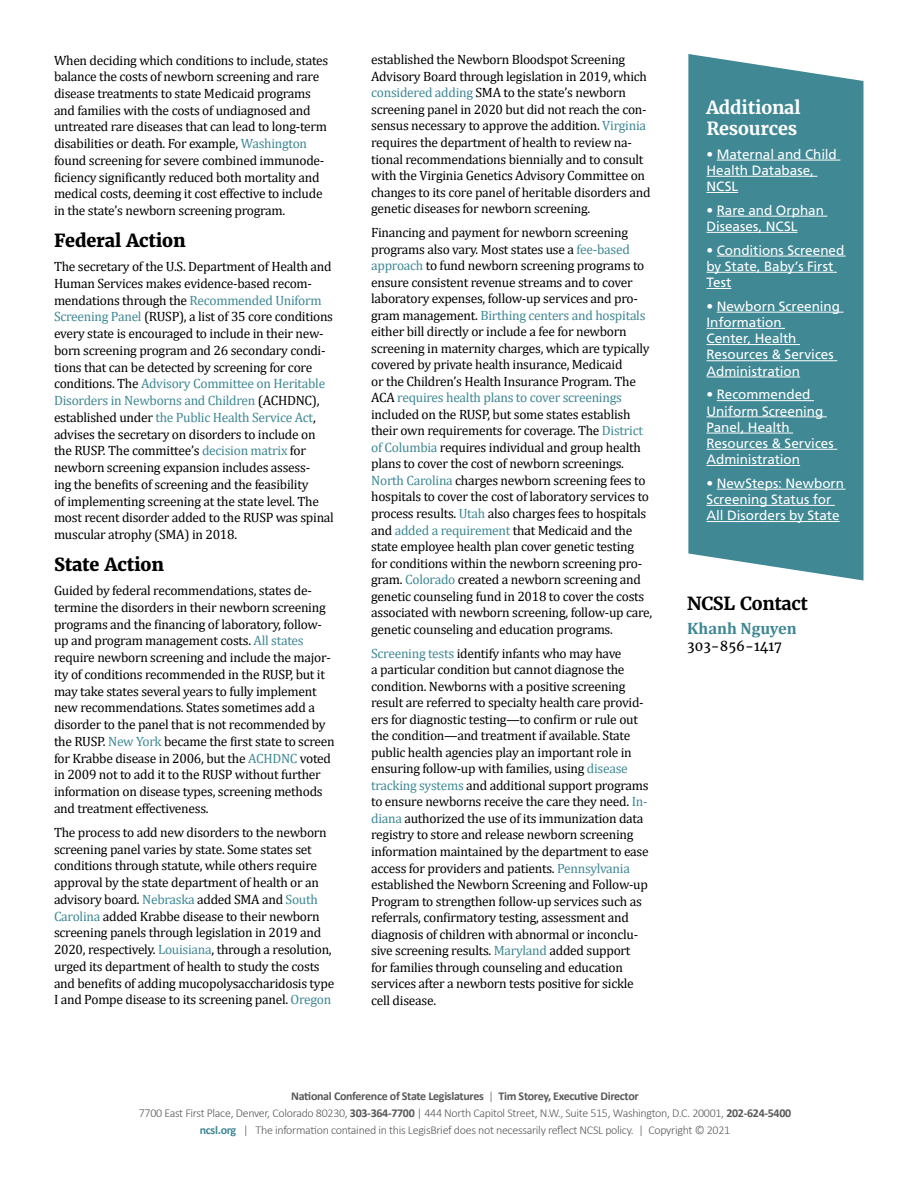
<style>
.page{position:relative;width:918px;height:1188px;background:#fff}
.page>*{position:absolute;margin:0;border:0;box-sizing:border-box;transform-origin:0 0}
.t1{font:800 18px "Merriweather";letter-spacing:-.01em;color:#000}
.t2{font:700 18px/21px "Merriweather";letter-spacing:-.01em;color:#fff}
.t3{font:700 18px "Merriweather";letter-spacing:-.02em;color:#000}
.t4{font:700 16.5px "Cambria";color:#3f8894}
.t5{font:13.5px/16.5px "Cambria";letter-spacing:-.02em;color:#000}
.t6{font:13.5px/16.2px "Frutiger LT Std";letter-spacing:-.005em;color:#fff}
.t7{font:13.5px "Merriweather";color:#000}
.t8{font:300 12px/17.1px "Calibri";letter-spacing:-.025em;color:#58595b;text-align:center}
.s1{color:#3f8894}
.s2{font-weight:700}
.s3{font-weight:700;color:#3f8894}
</style>
<div class="page">
<svg style="left:688px;top:54px;width:176px;height:527px;background:#4d919c"></svg>
<hr style="left:717px;top:160px;width:123px;height:1px;background:#fff">
<hr style="left:706px;top:176px;width:111px;height:1px;background:#fff">
<hr style="left:706px;top:192px;width:32px;height:1px;background:#fff">
<hr style="left:717px;top:216px;width:110px;height:1px;background:#fff">
<hr style="left:706px;top:232px;width:92px;height:1px;background:#fff">
<hr style="left:717px;top:256px;width:129px;height:1px;background:#fff">
<hr style="left:706px;top:272px;width:131px;height:1px;background:#fff">
<svg style="left:706px;top:288px;width:25px;height:1px"></svg>
<hr style="left:717px;top:312px;width:127px;height:1px;background:#fff">
<hr style="left:706px;top:328px;width:79px;height:1px;background:#fff">
<hr style="left:706px;top:344px;width:94px;height:1px;background:#fff">
<hr style="left:706px;top:360px;width:131px;height:1px;background:#fff">
<hr style="left:706px;top:377px;width:94px;height:1px;background:#fff">
<hr style="left:717px;top:400px;width:97px;height:1px;background:#fff">
<hr style="left:706px;top:417px;width:121px;height:1px;background:#fff">
<hr style="left:706px;top:433px;width:87px;height:1px;background:#fff">
<hr style="left:706px;top:449px;width:131px;height:1px;background:#fff">
<hr style="left:706px;top:465px;width:94px;height:1px;background:#fff">
<hr style="left:717px;top:489px;width:129px;height:1px;background:#fff">
<hr style="left:706px;top:505px;width:129px;height:1px;background:#fff">
<hr style="left:706px;top:521px;width:134px;height:1px;background:#fff">
<p class="t5" style="left:54px;top:51px;width:276px">When deciding which conditions to include, states balance the costs of newborn screening and rare disease treatments to state Medicaid programs and families with the costs of undiagnosed and untreated rare diseases that can lead to long-term disabilities or death. For example, <span class="s1">Washington </span>found screening for severe combined immunode&shy;ficiency significantly reduced both mortality and medical costs, deeming it cost effective to include in the state’s newborn screening program.</p>
<h1 class="t1" style="left:54px;top:229px;width:133px">Federal Action</h1>
<p class="t5" style="left:54px;top:258px;width:281px">The secretary of the U.S. Department of Health and Human Services makes evidence-based recom&shy;mendations through the <span class="s1">Recommended Uniform Screening Panel</span> (RUSP), a list of 35 core conditions every state is encouraged to include in their new&shy;born screening program and 26 secondary condi&shy;tions that can be detected by screening for core conditions. The <span class="s1">Advisory Committee on Heritable Disorders in Newborns and Children</span> (ACHDNC), established under <span class="s1">the Public Health Service Act</span>, advises the secretary on disorders to include on the RUSP. The committee’s <span class="s1">decision matrix</span> for newborn screening expansion includes assess-<br>ing the benefits of screening and the feasibility<br>of implementing screening at the state level. The most recent disorder added to the RUSP was spinal muscular atrophy (SMA) in 2018.</p>
<h1 class="t1" style="left:54px;top:553px;width:111px">State Action</h1>
<p class="t5" style="left:54px;top:582px;width:282px">Guided by federal recommendations, states de&shy;termine the disorders in their newborn screening programs and the financing of laboratory, follow&shy;up and program management costs. <span class="s1">All states </span>require newborn screening and include the major&shy;ity of conditions recommended in the RUSP, but it may take states several years to fully implement new recommendations. States sometimes add a disorder to the panel that is not recommended by the RUSP. <span class="s1">New York</span> became the first state to screen for Krabbe disease in 2006, but the <span class="s1">ACHDNC</span> voted in 2009 not to add it to the RUSP without further information on disease types, screening methods and treatment effectiveness.</p>
<p class="t5" style="left:54px;top:824px;width:282px">The process to add new disorders to the newborn screening panel varies by state. Some states set conditions through statute, while others require approval by the state department of health or an advisory board. <span class="s1">Nebraska</span> added SMA and <span class="s1">South Carolina</span> added Krabbe disease to their newborn screening panels through legislation in 2019 and 2020, respectively. <span class="s1">Louisiana</span>, through a resolution, urged its department of health to study the costs and benefits of adding mucopolysaccharidosis type I and Pompe disease to its screening panel. <span class="s1">Oregon</span></p>
<p class="t5" style="left:371px;top:51px;width:281px">established the Newborn Bloodspot Screening Advisory Board through legislation in 2019, which <span class="s1">considered adding</span> SMA to the state’s newborn screening panel in 2020 but did not reach the con&shy;sensus necessary to approve the addition. <span class="s1">Virginia </span>requires the department of health to review na&shy;tional recommendations biennially and to consult with the Virginia Genetics Advisory Committee on changes to its core panel of heritable disorders and genetic diseases for newborn screening.</p>
<p class="t5" style="left:371px;top:224px;width:283px">Financing and payment for newborn screening programs also vary. Most states use a <span class="s1">fee-based approach</span> to fund newborn screening programs to ensure consistent revenue streams and to cover laboratory expenses, follow-up services and pro&shy;gram management. <span class="s1">Birthing centers and hospitals </span>either bill directly or include a fee for newborn screening in maternity charges, which are typically covered by private health insurance, Medicaid<br>or the Children’s Health Insurance Program. The ACA <span class="s1">requires health plans to cover screenings </span>included on the RUSP, but some states establish their own requirements for coverage. The <span class="s1">District of Columbia</span> requires individual and group health plans to cover the cost of newborn screenings.<br><span class="s1">North Carolina</span> charges newborn screening fees to hospitals to cover the cost of laboratory services to process results. <span class="s1">Utah</span> also charges fees to hospitals and <span class="s1">added a requirement</span> that Medicaid and the state employee health plan cover genetic testing for conditions within the newborn screening pro&shy;gram. <span class="s1">Colorado</span> created a newborn screening and genetic counseling fund in 2018 to cover the costs associated with newborn screening, follow-up care, genetic counseling and education programs.</p>
<p class="t5" style="left:371px;top:645px;width:279px"><span class="s1">Screening tests</span> identify infants who may have<br>a particular condition but cannot diagnose the condition. Newborns with a positive screening result are referred to specialty health care provid&shy;ers for diagnostic testing—to confirm or rule out the condition—and treatment if available. State public health agencies play an important role in ensuring follow-up with families, using <span class="s1">disease tracking systems</span> and additional support programs to ensure newborns receive the care they need. <span class="s1">In&shy;diana</span> authorized the use of its immunization data registry to store and release newborn screening information maintained by the department to ease access for providers and patients. <span class="s1">Pennsylvania </span>established the Newborn Screening and Follow-up Program to strengthen follow-up services such as referrals, confirmatory testing, assessment and diagnosis of children with abnormal or inconclu&shy;sive screening results. <span class="s1">Maryland</span> added support for families through counseling and education services after a newborn tests positive for sickle cell disease.</p>
<h1 class="t2" style="left:706px;top:97px;width:96px">Additional<br>Resources</h1>
<p class="t6" style="left:706px;top:146px;width:132px">• Maternal and Child<br>Health Database,<br>NCSL</p>
<p class="t6" style="left:706px;top:202px;width:119px">• Rare and Orphan<br>Diseases, NCSL</p>
<p class="t6" style="left:706px;top:242px;width:139px">• Conditions Screened by State, Baby’s First<br>Test</p>
<p class="t6" style="left:706px;top:298px;width:135px">• Newborn Screening<br>Information<br>Center, Health<br>Resources &amp; Services<br>Administration</p>
<p class="t6" style="left:706px;top:387px;width:129px">• Recommended<br>Uniform Screening<br>Panel, Health<br>Resources &amp; Services<br>Administration</p>
<p class="t6" style="left:706px;top:475px;width:139px">• NewSteps: Newborn<br>Screening Status for<br>All Disorders by State</p>
<h1 class="t3" style="left:687px;top:592px;width:122px">NCSL Contact</h1>
<p class="t4" style="left:687px;top:617px;width:111px">Khanh Nguyen</p>
<p class="t7" style="left:687px;top:637px;width:96px">303-856-1417</p>
<p class="t8" style="left:139px;top:1087px;width:654px"><span class="s2">National Conference of State Legislatures</span> | <span class="s2">Tim Storey, Executive Director<br></span>7700 East First Place, Denver, Colorado 80230, <span class="s2">303-364-7700</span> | 444 North Capitol Street, N.W., Suite 515, Washington, D.C. 20001, <span class="s2">202-624-5400 </span><span class="s3">ncsl.org</span> | The information contained in this LegisBrief does not necessarily reflect NCSL policy. | Copyright © 2021</p>
</div>
